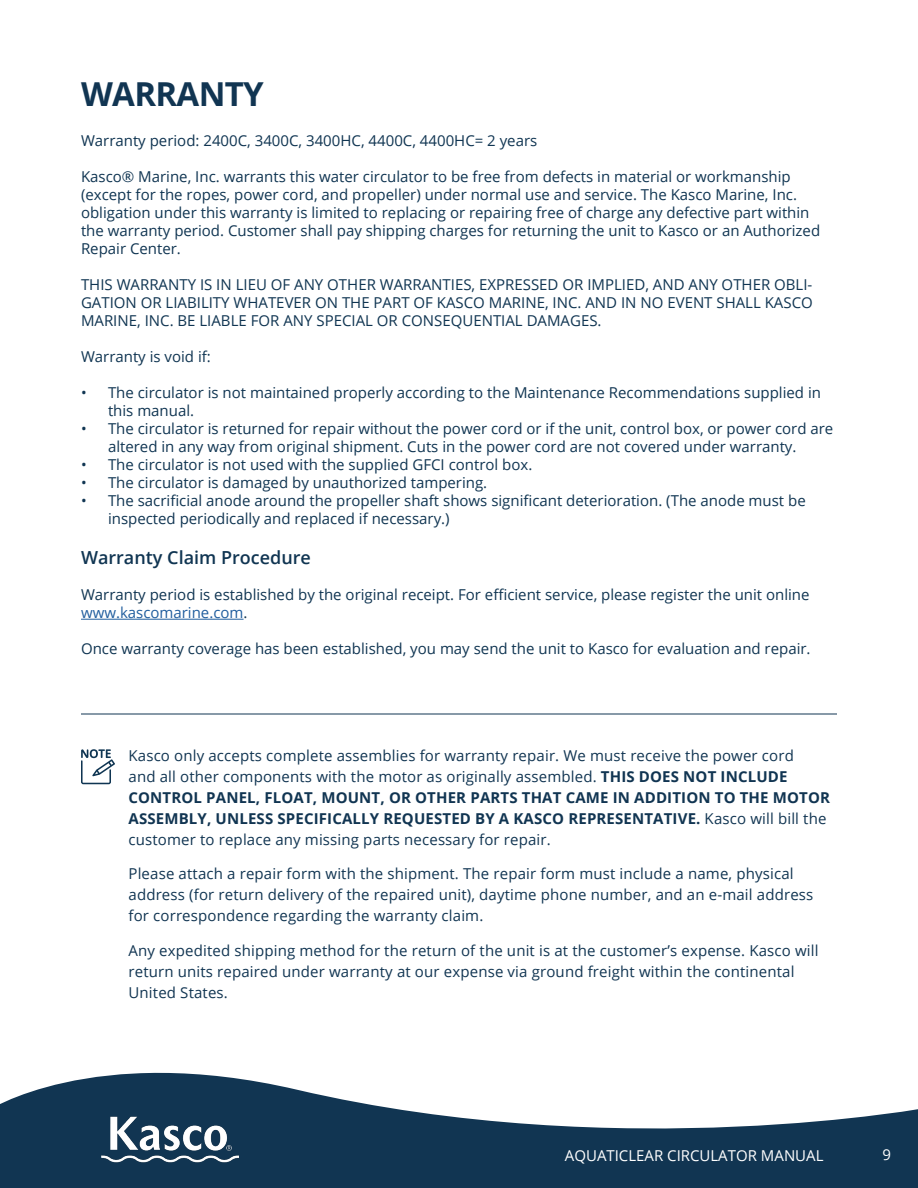
<style>
.page{position:relative;width:918px;height:1188px;background:#fff}
.page>*{position:absolute;margin:0;border:0;box-sizing:border-box;transform-origin:0 0}
.t1{font:700 33px "Open Sans";letter-spacing:-.02em;color:#113552}
.t2{font:600 18px "Open Sans";color:#103552}
.t3{font:15px/18px "Open Sans";color:#103552}
.t4{font:15px/21px "Open Sans";letter-spacing:.01em;color:#113552}
.t5{font:15px "Open Sans";color:#fff}
.s1{color:#215e9e}
.s2{font-weight:700}
</style>
<div class="page">
<svg style="left:0;top:1072px;width:918px;height:116px;fill:#113552"></svg>
<img style="left:101px;top:1113px;width:137px;height:53px">
<hr style="left:81px;top:619px;width:163px;height:1px;background:#215e9e">
<svg style="left:81px;top:749px;width:34px;height:35px"></svg>
<hr style="left:81px;top:714px;width:756px;height:1px;background:#113552">
<h1 class="t1" style="left:81px;top:71px;width:184px">WARRANTY</h1>
<p class="t3" style="left:81px;top:132px;width:458px">Warranty period: 2400C, 3400C, 3400HC, 4400C, 4400HC= 2 years</p>
<p class="t3" style="left:81px;top:168px;width:741px">Kasco® Marine, Inc. warrants this water circulator to be free from defects in material or workmanship (except for the ropes, power cord, and propeller) under normal use and service. The Kasco Marine, Inc. obligation under this warranty is limited to replacing or repairing free of charge any defective part within the warranty period. Customer shall pay shipping charges for returning the unit to Kasco or an Authorized Repair Center.</p>
<p class="t3" style="left:81px;top:276px;width:733px;text-align:justify">THIS WARRANTY IS IN LIEU OF ANY OTHER WARRANTIES, EXPRESSED OR IMPLIED, AND ANY OTHER OBLI-GATION OR LIABILITY WHATEVER ON THE PART OF KASCO MARINE, INC. AND IN NO EVENT SHALL KASCO MARINE, INC. BE LIABLE FOR ANY SPECIAL OR CONSEQUENTIAL DAMAGES.</p>
<p class="t3" style="left:81px;top:348px;width:131px">Warranty is void if:</p>
<p class="t3" style="left:108px;top:384px;width:715px;text-indent:-27px">• The circulator is not maintained properly according to the Maintenance Recommendations supplied in this manual.</p>
<p class="t3" style="left:108px;top:420px;width:727px;text-indent:-27px">• The circulator is returned for repair without the power cord or if the unit, control box, or power cord are altered in any way from original shipment. Cuts in the power cord are not covered under warranty.</p>
<p class="t3" style="left:81px;top:456px;width:453px">• The circulator is not used with the supplied GFCI control box.</p>
<p class="t3" style="left:81px;top:474px;width:408px">• The circulator is damaged by unauthorized tampering.</p>
<p class="t3" style="left:108px;top:492px;width:699px;text-indent:-27px">• The sacrificial anode around the propeller shaft shows significant deterioration. (The anode must be inspected periodically and replaced if necessary.)</p>
<p class="t2" style="left:81px;top:545px;width:231px">Warranty Claim Procedure</p>
<p class="t3" style="left:81px;top:585px;width:730px">Warranty period is established by the original receipt. For efficient service, please register the unit online <span class="s1">www.kascomarine.com</span>.</p>
<p class="t3" style="left:81px;top:639px;width:731px">Once warranty coverage has been established, you may send the unit to Kasco for evaluation and repair.</p>
<p class="t4" style="left:129px;top:744px;width:703px">Kasco only accepts complete assemblies for warranty repair. We must receive the power cord<br>and all other components with the motor as originally assembled. <span class="s2">THIS DOES NOT INCLUDE CONTROL PANEL, FLOAT, MOUNT, OR OTHER PARTS THAT CAME IN ADDITION TO THE MOTOR ASSEMBLY, UNLESS SPECIFICALLY REQUESTED BY A KASCO REPRESENTATIVE.</span> Kasco will bill the customer to replace any missing parts necessary for repair.</p>
<p class="t4" style="left:129px;top:863px;width:686px">Please attach a repair form with the shipment. The repair form must include a name, physical address (for return delivery of the repaired unit), daytime phone number, and an e-mail address for correspondence regarding the warranty claim.</p>
<p class="t4" style="left:129px;top:939px;width:692px">Any expedited shipping method for the return of the unit is at the customer’s expense. Kasco will return units repaired under warranty at our expense via ground freight within the continental<br>United States.</p>
<p class="t5" style="left:565px;top:1145px;width:260px">AQUATICLEAR CIRCULATOR MANUAL</p>
<p class="t5" style="left:882px;top:1145px;width:10px">9</p>
</div>
